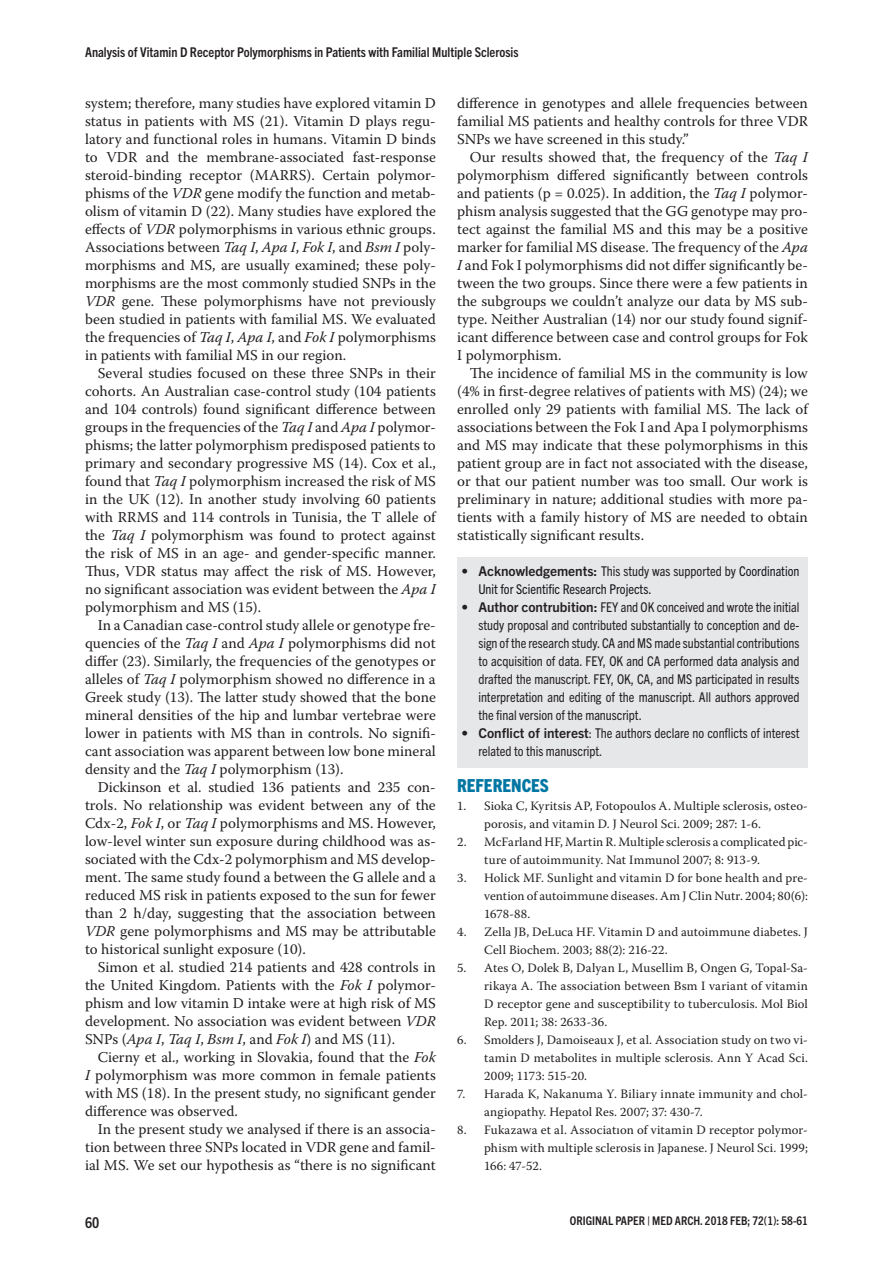
<style>
.page{position:relative;width:893px;height:1263px;background:#fff}
.page>*{position:absolute;margin:0;border:0;box-sizing:border-box;transform-origin:0 0}
.t1{font:800 condensed 18px "Trade Gothic Next LT Pro";color:#0077a3}
.t2{font:15px/18px "Warnock Pro";color:#231f20;text-align:justify}
.t3{font:700 condensed 15px "Trade Gothic Next LT Pro";color:#231f20}
.t4{font:condensed 13.5px/18px "Trade Gothic Next LT Pro";color:#231f20;text-align:justify}
.t5{font:condensed 13.5px/18px "Trade Gothic Next LT Pro";color:#14171a}
.t6{font:700 condensed 13.5px "Trade Gothic Next LT Pro";color:#231f20}
.t7{font:12.75px/18px "Warnock Pro";letter-spacing:.01em;color:#231f20}
.t8{font:700 condensed 12px "Trade Gothic Next LT Pro";color:#231f20}
.s1{font-style:italic}
.s2{font-weight:700;font-stretch:normal;color:#231f20}
.s3{color:#231f20}
.s4{font-weight:700;font-stretch:normal}
</style>
<div class="page">
<div style="left:457px;top:557px;width:351px;height:49px;background:#e6e7e9"></div>
<div style="left:457px;top:593px;width:351px;height:139px;background:#e6e7e9"></div>
<div style="left:457px;top:719px;width:351px;height:49px;background:#e6e7e9"></div>
<p class="t6" style="left:85px;top:43px;width:435px">Analysis of Vitamin D Receptor Polymorphisms in Patients with Familial Multiple Sclerosis</p>
<p class="t2" style="left:85px;top:94px;width:352px">system; therefore, many studies have explored vitamin D status in patients with MS (21). Vitamin D plays regu&shy;latory and functional roles in humans. Vitamin D binds to VDR and the membrane-associated fast-response steroid-binding receptor (MARRS). Certain polymor&shy;phisms of the <span class="s1">VDR</span> gene modify the function and metab&shy;olism of vitamin D (22). Many studies have explored the effects of <span class="s1">VDR</span> polymorphisms in various ethnic groups.<br>Associations between <span class="s1">Taq I</span>, <span class="s1">Apa I</span>, <span class="s1">Fok I</span>, and <span class="s1">Bsm I</span> poly&shy;morphisms and MS, are usually examined; these poly&shy;morphisms are the most commonly studied SNPs in the <span class="s1">VDR</span> gene. These polymorphisms have not previously been studied in patients with familial MS. We evaluated the frequencies of <span class="s1">Taq I</span>, <span class="s1">Apa I</span>, and <span class="s1">Fok I</span> polymorphisms in patients with familial MS in our region.</p>
<p class="t2" style="left:85px;top:364px;width:352px;text-indent:13px">Several studies focused on these three SNPs in their cohorts. An Australian case-control study (104 patients and 104 controls) found significant difference between groups in the frequencies of the <span class="s1">Taq I</span> and <span class="s1">Apa I</span> polymor&shy;phisms; the latter polymorphism predisposed patients to primary and secondary progressive MS (14). Cox et al., found that <span class="s1">Taq I</span> polymorphism increased the risk of MS in the UK (12). In another study involving 60 patients with RRMS and 114 controls in Tunisia, the T allele of the <span class="s1">Taq I</span> polymorphism was found to protect against the risk of MS in an age- and gender-specific manner.<br>Thus, VDR status may affect the risk of MS. However, no significant association was evident between the <span class="s1">Apa I </span>polymorphism and MS (15).</p>
<p class="t2" style="left:85px;top:616px;width:352px;text-indent:13px">In a Canadian case-control study allele or genotype fre&shy;quencies of the <span class="s1">Taq I</span> and <span class="s1">Apa I</span> polymorphisms did not differ (23). Similarly, the frequencies of the genotypes or alleles of <span class="s1">Taq I</span> polymorphism showed no difference in a Greek study (13). The latter study showed that the bone mineral densities of the hip and lumbar vertebrae were lower in patients with MS than in controls. No signifi&shy;cant association was apparent between low bone mineral density and the <span class="s1">Taq I</span> polymorphism (13).</p>
<p class="t2" style="left:85px;top:778px;width:352px;text-indent:13px">Dickinson et al. studied 136 patients and 235 con&shy;trols. No relationship was evident between any of the Cdx-2, <span class="s1">Fok I</span>, or <span class="s1">Taq I</span> polymorphisms and MS. However, low-level winter sun exposure during childhood was as&shy;sociated with the Cdx-2 polymorphism and MS develop&shy;ment. The same study found a between the G allele and a reduced MS risk in patients exposed to the sun for fewer than 2 h/day, suggesting that the association between <span class="s1">VDR</span> gene polymorphisms and MS may be attributable to historical sunlight exposure (10).</p>
<p class="t2" style="left:85px;top:958px;width:352px;text-indent:13px">Simon et al. studied 214 patients and 428 controls in the United Kingdom. Patients with the <span class="s1">Fok I</span> polymor&shy;phism and low vitamin D intake were at high risk of MS development. No association was evident between <span class="s1">VDR </span>SNPs (<span class="s1">Apa I</span>, <span class="s1">Taq I</span>, <span class="s1">Bsm I</span>, and <span class="s1">Fok I</span>) and MS (11).</p>
<p class="t2" style="left:85px;top:1048px;width:352px;text-indent:13px">Cierny et al., working in Slovakia, found that the <span class="s1">Fok I</span> polymorphism was more common in female patients with MS (18). In the present study, no significant gender difference was observed.</p>
<p class="t2" style="left:85px;top:1120px;width:352px;text-indent:13px">In the present study we analysed if there is an associa&shy;tion between three SNPs located in VDR gene and famil&shy;ial MS. We set our hypothesis as “there is no significant</p>
<p class="t2" style="left:457px;top:94px;width:352px">difference in genotypes and allele frequencies between familial MS patients and healthy controls for three VDR SNPs we have screened in this study.”</p>
<p class="t2" style="left:457px;top:148px;width:352px;text-indent:13px">Our results showed that, the frequency of the <span class="s1">Taq I </span>polymorphism differed significantly between controls and patients (p = 0.025). In addition, the <span class="s1">Taq I</span> polymor&shy;phism analysis suggested that the GG genotype may pro&shy;tect against the familial MS and this may be a positive marker for familial MS disease. The frequency of the <span class="s1">Apa I</span> and Fok I polymorphisms did not differ significantly be&shy;tween the two groups. Since there were a few patients in the subgroups we couldn’t analyze our data by MS sub&shy;type. Neither Australian (14) nor our study found signif&shy;icant difference between case and control groups for Fok I polymorphism.</p>
<p class="t2" style="left:457px;top:364px;width:352px;text-indent:13px">The incidence of familial MS in the community is low (4% in first-degree relatives of patients with MS) (24); we enrolled only 29 patients with familial MS. The lack of associations between the Fok I and Apa I polymorphisms and MS may indicate that these polymorphisms in this patient group are in fact not associated with the disease, or that our patient number was too small. Our work is preliminary in nature; additional studies with more pa&shy;tients with a family history of MS are needed to obtain statistically significant results.</p>
<p class="t5" style="left:478px;top:561px;width:323px;text-indent:-17px"><span class="s2">• Acknowledgements:</span> <span class="s3">This study was supported by</span> Coordination<br>Unit for Scientific Research Projects.</p>
<p class="t4" style="left:478px;top:597px;width:323px;text-indent:-17px"><span class="s4">• Author contrubition:</span> FEY and OK conceived and wrote the initial study proposal and contributed substantially to conception and de&shy;sign of the research study. CA and MS made substantial contributions to acquisition of data. FEY, OK and CA performed data analysis and drafted the manuscript. FEY, OK, CA, and MS participated in results interpretation and editing of the manuscript. All authors approved the final version of the manuscript.</p>
<p class="t4" style="left:478px;top:723px;width:323px;text-indent:-17px"><span class="s4">• Conflict of interest</span>: The authors declare no conflicts of interest related to this manuscript.</p>
<p class="t1" style="left:457px;top:773px;width:93px">REFERENCES</p>
<p class="t7" style="left:484px;top:797px;width:325px;text-indent:-27px">1. Sioka C, Kyritsis AP, Fotopoulos A. Multiple sclerosis, osteo&shy;porosis, and vitamin D. J Neurol Sci. 2009; 287: 1-6.</p>
<p class="t7" style="left:484px;top:833px;width:325px;text-indent:-27px">2. McFarland HF, Martin R. Multiple sclerosis a complicated pic&shy;ture of autoimmunity. Nat Immunol 2007; 8: 913-9.</p>
<p class="t7" style="left:484px;top:869px;width:325px;text-align:justify;text-indent:-27px">3. Holick MF. Sunlight and vitamin D for bone health and pre&shy;vention of autoimmune diseases. Am J Clin Nutr. 2004; 80(6):<br>1678-88.</p>
<p class="t7" style="left:484px;top:923px;width:325px;text-indent:-27px">4. Zella JB, DeLuca HF. Vitamin D and autoimmune diabetes. J<br>Cell Biochem. 2003; 88(2): 216-22.</p>
<p class="t7" style="left:484px;top:959px;width:325px;text-align:justify;text-indent:-27px">5. Ates O, Dolek B, Dalyan L, Musellim B, Ongen G, Topal-Sa&shy;rikaya A. The association between Bsm I variant of vitamin D receptor gene and susceptibility to tuberculosis. Mol Biol Rep. 2011; 38: 2633-36.</p>
<p class="t7" style="left:484px;top:1031px;width:325px;text-align:justify;text-indent:-27px">6. Smolders J, Damoiseaux J, et al. Association study on two vi&shy;tamin D metabolites in multiple sclerosis. Ann Y Acad Sci.<br>2009; 1173: 515-20.</p>
<p class="t7" style="left:484px;top:1085px;width:325px;text-indent:-27px">7. Harada K, Nakanuma Y. Biliary innate immunity and chol&shy;angiopathy. Hepatol Res. 2007; 37: 430-7.</p>
<p class="t7" style="left:484px;top:1121px;width:325px;text-align:justify;text-indent:-27px">8. Fukazawa et al. Associatıon of vitamin D receptor polymor&shy;phism with multiple sclerosis in Japanese. J Neurol Sci. 1999; 166: 47-52.</p>
<p class="t3" style="left:85px;top:1212px;width:16px">60</p>
<p class="t8" style="left:570px;top:1213px;width:240px">ORIGINAL PAPER | Med Arch. 2018 FEB; 72(1): 58-61</p>
</div>
